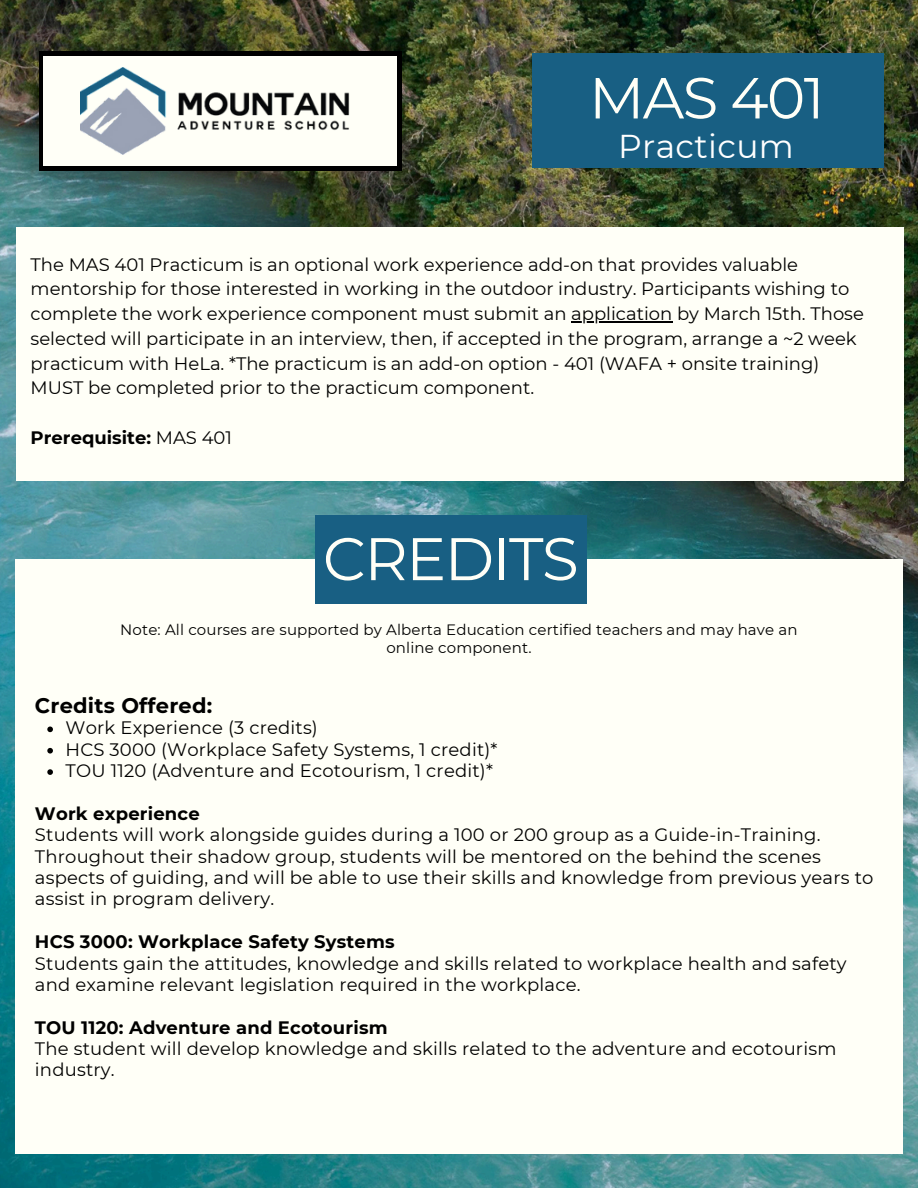
<style>
.page{position:relative;width:918px;height:1188px;background:#fff}
.page>*{position:absolute;margin:0;border:0;box-sizing:border-box;transform-origin:0 0}
.t1{font:60px "Montserrat";letter-spacing:-.025em;color:#fffff7}
.t2{font:57.9px "Montserrat";letter-spacing:-.025em;color:#fffff7}
.t3{font:33px "Montserrat";letter-spacing:.01em;color:#fff}
.t4{font:700 21px "Montserrat";letter-spacing:.01em;color:#000}
.t5{font:18px/21.3px "Montserrat";letter-spacing:.01em;color:#000}
.t6{font:700 18px "Montserrat";color:#000}
.t7{font:15px/18px "Montserrat";letter-spacing:.01em;color:#000;text-align:center}
.s1{font-weight:400}
.s2{font-weight:700}
</style>
<div class="page">
<img style="left:0;top:0;width:918px;height:1188px">
<div style="left:39px;top:52px;width:362px;height:118px;background:#000"></div>
<div style="left:44px;top:56px;width:353px;height:109px;background:#fffff7"></div>
<div style="left:533px;top:54px;width:351px;height:114px;background:#185f83"></div>
<img style="left:81px;top:67px;width:269px;height:88px">
<div style="left:17px;top:228px;width:887px;height:253px;background:#fffff7"></div>
<hr style="left:571px;top:321px;width:101px;height:1px;background:#000">
<div style="left:15px;top:560px;width:888px;height:594px;background:#fffff7"></div>
<div style="left:315px;top:516px;width:272px;height:88px;background:#185f83"></div>
<svg style="left:47px;top:727px;width:6px;height:5px"></svg>
<svg style="left:47px;top:748px;width:6px;height:6px"></svg>
<svg style="left:47px;top:769px;width:6px;height:6px"></svg>
<h1 class="t2" style="left:589px;top:62px;width:237px">MAS 401</h1>
<h4 class="t3" style="left:618px;top:126px;width:177px">Practicum</h4>
<p class="t5" style="left:31px;top:252px;width:835px;line-height:24.8px">The MAS 401 Practicum is an optional work experience add-on that provides valuable mentorship for those interested in working in the outdoor industry. Participants wishing to complete the work experience component must submit an application by March 15th. Those</p>
<p class="t5" style="left:31px;top:326px;width:828px;line-height:24.8px">selected will participate in an interview, then, if accepted in the program, arrange a ~2 week practicum with HeLa. *The practicum is an add-on option - 401 (WAFA + onsite training)<br>MUST be completed prior to the practicum component.</p>
<p class="t6" style="left:31px;top:426px;width:203px">Prerequisite: <span class="s1">MAS 401</span></p>
<h2 class="t1" style="left:323px;top:522px;width:257px">CREDITS</h2>
<h4 class="t7" style="left:120px;top:621px;width:679px">Note: All courses are supported by Alberta Education certified teachers and may have an online component.</h4>
<h4 class="t4" style="left:35px;top:693px;width:179px">Credits Offered:</h4>
<h1 class="t5" style="left:66px;top:717px;width:254px">Work Experience (3 credits)</h1>
<p class="t5" style="left:66px;top:739px;width:434px">HCS 3000 (Workplace Safety Systems, 1 credit)*</p>
<h3 class="t5" style="left:66px;top:760px;width:429px">TOU 1120 (Adventure and Ecotourism, 1 credit)*</h3>
<p class="t5" style="left:35px;top:803px;width:840px"><span class="s2">Work experience<br></span>Students will work alongside guides during a 100 or 200 group as a Guide-in-Training.<br>Throughout their shadow group, students will be mentored on the behind the scenes aspects of guiding, and will be able to use their skills and knowledge from previous years to assist in program delivery.</p>
<p class="t5" style="left:35px;top:931px;width:813px"><span class="s2">HCS 3000: Workplace Safety Systems<br></span>Students gain the attitudes, knowledge and skills related to workplace health and safety and examine relevant legislation required in the workplace.</p>
<p class="t5" style="left:35px;top:1017px;width:803px"><span class="s2">TOU 1120: Adventure and Ecotourism<br></span>The student will develop knowledge and skills related to the adventure and ecotourism industry.</p>
</div>
